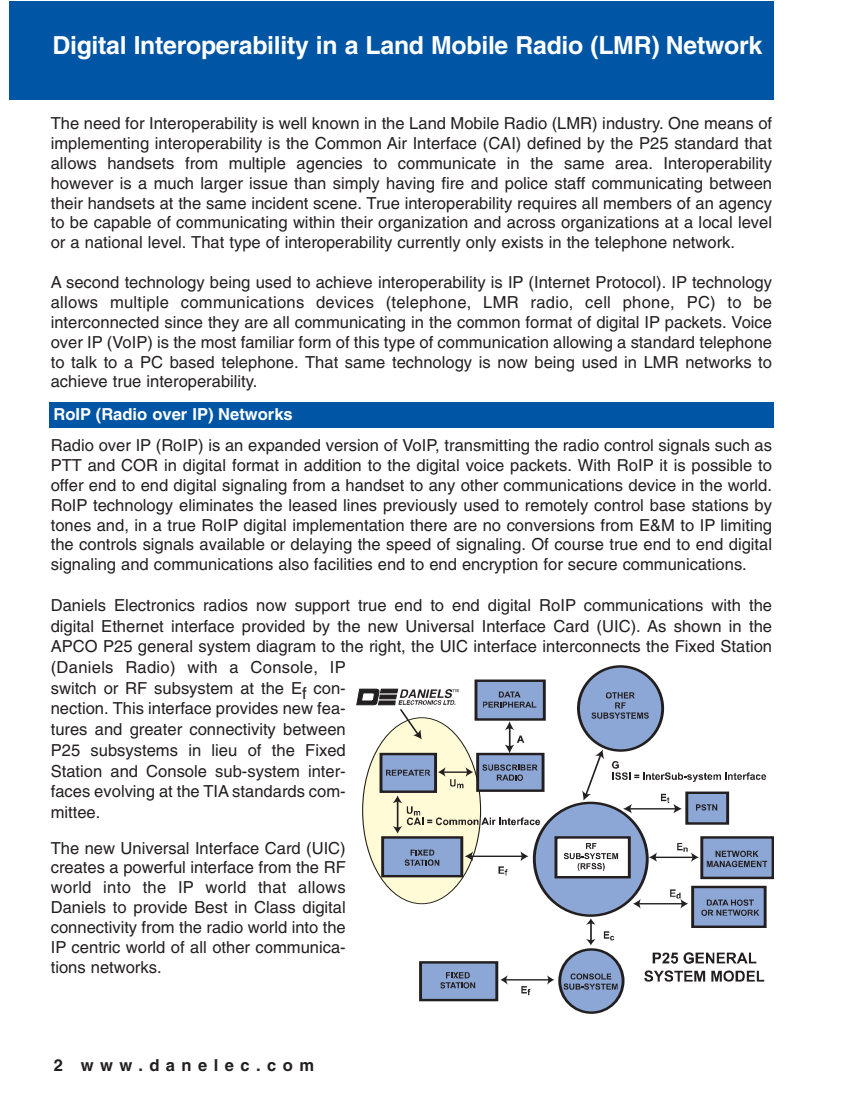
<style>
.page{position:relative;width:864px;height:1094px;background:#fff}
.page>*{position:absolute;margin:0;border:0;box-sizing:border-box;transform-origin:0 0}
.t1{font:700 24.9px "Helvetica";letter-spacing:-.01em;color:#fff}
.t2{font:16.5px/19.8px "Helvetica";color:#231f20;text-align:justify}
.t3{font:700 16.5px "Helvetica";color:#fff}
.t4{font:700 16.5px "Helvetica";letter-spacing:.39em;color:#231f20}
</style>
<div class="page">
<div style="left:10px;top:1px;width:763px;height:99px;background:#0155a5"></div>
<div style="left:49px;top:402px;width:725px;height:26px;background:#0155a5"></div>
<div style="left:363px;top:717px;width:118px;height:186px;background:#fffbd6;border-radius:50%"></div>
<svg style="left:357px;top:679px;width:230px;height:200px"></svg>
<svg style="left:398px;top:689px;width:60px;height:50px"></svg>
<div style="left:578px;top:666px;width:85px;height:84px;background:#8ca7d6;border-radius:50%"></div>
<div style="left:577px;top:665px;width:87px;height:87px;border:3px solid #231f20;border-radius:50%"></div>
<div style="left:534px;top:803px;width:113px;height:112px;background:#8ca7d6;border-radius:50%"></div>
<div style="left:533px;top:801px;width:116px;height:116px;border:3px solid #231f20;border-radius:50%"></div>
<div style="left:560px;top:949px;width:63px;height:63px;background:#8ca7d6;border-radius:50%"></div>
<div style="left:558px;top:948px;width:66px;height:66px;border:3px solid #231f20;border-radius:50%"></div>
<div style="left:383px;top:837px;width:79px;height:39px;background:#8ca7d6"></div>
<div style="left:381px;top:836px;width:82px;height:41px;border:3px solid #231f20"></div>
<div style="left:421px;top:962px;width:76px;height:38px;background:#8ca7d6"></div>
<div style="left:419px;top:961px;width:79px;height:40px;border:3px solid #231f20"></div>
<div style="left:381px;top:754px;width:55px;height:37px;background:#8ca7d6"></div>
<div style="left:380px;top:752px;width:57px;height:41px;border:3px solid #231f20"></div>
<div style="left:478px;top:754px;width:65px;height:36px;background:#8ca7d6"></div>
<div style="left:476px;top:752px;width:68px;height:40px;border:3px solid #231f20"></div>
<div style="left:476px;top:680px;width:68px;height:39px;background:#8ca7d6"></div>
<div style="left:475px;top:679px;width:71px;height:41px;border:3px solid #231f20"></div>
<div style="left:687px;top:792px;width:41px;height:31px;background:#8ca7d6"></div>
<div style="left:685px;top:791px;width:44px;height:33px;border:3px solid #231f20"></div>
<div style="left:693px;top:887px;width:72px;height:39px;background:#8ca7d6"></div>
<div style="left:691px;top:885px;width:75px;height:43px;border:3px solid #231f20"></div>
<hr style="left:471px;top:855px;width:52px;height:2px;background:#231f20">
<svg style="left:521px;top:851px;width:7px;height:10px"></svg>
<svg style="left:465px;top:851px;width:8px;height:10px"></svg>
<hr style="left:629px;top:808px;width:47px;height:1px;background:#231f20">
<svg style="left:623px;top:804px;width:9px;height:9px"></svg>
<hr style="left:655px;top:856px;width:38px;height:2px;background:#231f20">
<svg style="left:649px;top:852px;width:8px;height:9px"></svg>
<hr style="left:638px;top:903px;width:45px;height:1px;background:#231f20">
<svg style="left:633px;top:898px;width:8px;height:10px"></svg>
<hr style="left:506px;top:979px;width:43px;height:1px;background:#231f20">
<svg style="left:547px;top:975px;width:7px;height:9px"></svg>
<svg style="left:501px;top:975px;width:7px;height:9px"></svg>
<svg style="left:586px;top:918px;width:10px;height:27px"></svg>
<svg style="left:582px;top:749px;width:22px;height:51px"></svg>
<svg style="left:591px;top:692px;width:58px;height:26px"></svg>
<svg style="left:483px;top:691px;width:53px;height:16px"></svg>
<svg style="left:482px;top:764px;width:56px;height:17px"></svg>
<svg style="left:386px;top:769px;width:44px;height:6px"></svg>
<svg style="left:405px;top:849px;width:34px;height:16px"></svg>
<svg style="left:440px;top:972px;width:35px;height:16px"></svg>
<svg style="left:701px;top:899px;width:58px;height:17px"></svg>
<svg style="left:696px;top:804px;width:21px;height:6px"></svg>
<div style="left:556px;top:837px;width:73px;height:40px;background:#fff"></div>
<div style="left:555px;top:836px;width:76px;height:42px;border:3px solid #231f20"></div>
<svg style="left:564px;top:843px;width:54px;height:28px"></svg>
<svg style="left:505px;top:721px;width:19px;height:32px"></svg>
<svg style="left:438px;top:767px;width:35px;height:21px"></svg>
<svg style="left:498px;top:866px;width:10px;height:9px"></svg>
<svg style="left:604px;top:931px;width:10px;height:9px"></svg>
<svg style="left:670px;top:889px;width:18px;height:19px"></svg>
<svg style="left:677px;top:836px;width:96px;height:43px"></svg>
<svg style="left:661px;top:793px;width:21px;height:20px"></svg>
<svg style="left:612px;top:761px;width:154px;height:21px"></svg>
<svg style="left:393px;top:795px;width:147px;height:38px"></svg>
<svg style="left:653px;top:952px;width:103px;height:11px"></svg>
<svg style="left:644px;top:970px;width:61px;height:11px"></svg>
<svg style="left:711px;top:970px;width:53px;height:11px"></svg>
<svg style="left:521px;top:986px;width:10px;height:9px"></svg>
<svg style="left:563px;top:973px;width:55px;height:16px"></svg>
<h1 class="t1" style="left:52px;top:36px;width:711px">Digital Interoperability in a Land Mobile Radio (LMR) Network</h1>
<p class="t2" style="left:51px;top:115px;width:723px">The need for Interoperability is well known in the Land Mobile Radio (LMR) industry. One means of implementing interoperability is the Common Air Interface (CAI) defined by the P25 standard that allows handsets from multiple agencies to communicate in the same area. Interoperability however is a much larger issue than simply having fire and police staff communicating between their handsets at the same incident scene. True interoperability requires all members of an agency to be capable of communicating within their organization and across organizations at a local level or a national level. That type of interoperability currently only exists in the telephone network.</p>
<p class="t2" style="left:51px;top:274px;width:723px">A second technology being used to achieve interoperability is IP (Internet Protocol). IP technology allows multiple communications devices (telephone, LMR radio, cell phone, PC) to be interconnected since they are all communicating in the common format of digital IP packets. Voice over IP (VoIP) is the most familiar form of this type of communication allowing a standard telephone to talk to a PC based telephone. That same technology is now being used in LMR networks to achieve true interoperability.</p>
<p class="t3" style="left:54px;top:408px;width:241px">RoIP (Radio over IP) Networks</p>
<p class="t2" style="left:51px;top:437px;width:723px">Radio over IP (RoIP) is an expanded version of VoIP, transmitting the radio control signals such as PTT and COR in digital format in addition to the digital voice packets. With RoIP it is possible to offer end to end digital signaling from a handset to any other communications device in the world.<br>RoIP technology eliminates the leased lines previously used to remotely control base stations by tones and, in a true RoIP digital implementation there are no conversions from E&amp;M to IP limiting the controls signals available or delaying the speed of signaling. Of course true end to end digital signaling and communications also facilities end to end encryption for secure communications.</p>
<p class="t2" style="left:51px;top:596px;width:723px;line-height:20.7px;text-align:left">Daniels Electronics radios now support true end to end digital RoIP communications with the digital Ethernet interface provided by the new Universal Interface Card (UIC). As shown in the APCO P25 general system diagram to the right, the UIC interface interconnects the Fixed Station (Daniels Radio) with a Console, IP<br>switch or RF subsystem at the Ef con-<br>nection. This interface provides new fea-<br>tures and greater connectivity between<br>P25 subsystems in lieu of the Fixed<br>Station and Console sub-system inter-<br>faces evolving at the TIA standards com-<br>mittee.</p>
<p class="t2" style="left:51px;top:839px;width:297px">The new Universal Interface Card (UIC) creates a powerful interface from the RF world into the IP world that allows Daniels to provide Best in Class digital connectivity from the radio world into the IP centric world of all other communica&shy;tions networks.</p>
<p class="t4" style="left:54px;top:1059px;width:262px">2 www.danelec.com</p>
</div>
